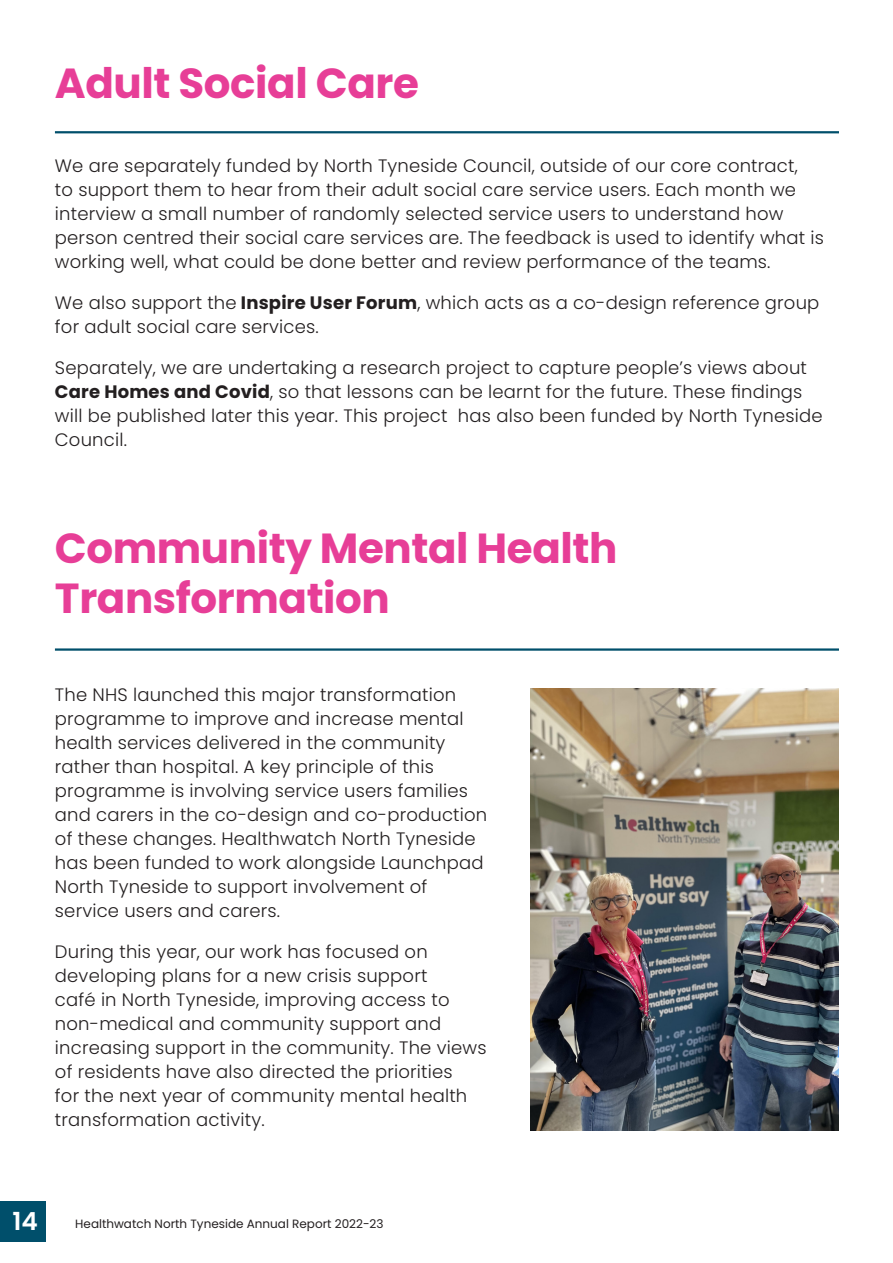
<style>
.page{position:relative;width:893px;height:1263px;background:#fff}
.page>*{position:absolute;margin:0;border:0;box-sizing:border-box;transform-origin:0 0}
.t1{font:700 42px/50.4px "Poppins";letter-spacing:-.01em;color:#e73e97}
.t2{font:600 24.9px "Poppins";color:#fff}
.t3{font:300 18px/24px "Poppins";letter-spacing:.01em;color:#231f20}
.t4{font:12px "Poppins";color:#231f20}
.s1{font-weight:700}
</style>
<div class="page">
<div style="left:0;top:1201px;width:45px;height:40px;background:#004f6b"></div>
<hr style="left:55px;top:131px;width:784px;height:2px;background:#004f6b">
<hr style="left:55px;top:648px;width:784px;height:3px;background:#004f6b">
<img style="left:530px;top:689px;width:309px;height:441px">
<h1 class="t1" style="left:55px;top:58px;width:365px">Adult Social Care</h1>
<p class="t3" style="left:55px;top:154px;width:770px">We are separately funded by North Tyneside Council, outside of our core contract,<br>to support them to hear from their adult social care service users. Each month we interview a small number of randomly selected service users to understand how person centred their social care services are. The feedback is used to identify what is working well, what could be done better and review performance of the teams.</p>
<p class="t3" style="left:55px;top:291px;width:766px">We also support the <span class="s1">Inspire User Forum</span>, which acts as a co-design reference group for adult social care services.</p>
<p class="t3" style="left:55px;top:356px;width:769px">Separately, we are undertaking a research project to capture people’s views about <span class="s1">Care Homes and Covid</span>, so that lessons can be learnt for the future. These findings will be published later this year. This project has also been funded by North Tyneside Council.</p>
<h1 class="t1" style="left:55px;top:523px;width:564px">Community Mental Health<br>Transformation</h1>
<p class="t3" style="left:55px;top:683px;width:434px">The NHS launched this major transformation programme to improve and increase mental health services delivered in the community rather than hospital. A key principle of this programme is involving service users families and carers in the co-design and co-production of these changes. Healthwatch North Tyneside has been funded to work alongside Launchpad North Tyneside to support involvement of service users and carers.</p>
<p class="t3" style="left:55px;top:940px;width:433px">During this year, our work has focused on developing plans for a new crisis support<br>café in North Tyneside, improving access to non-medical and community support and increasing support in the community. The views of residents have also directed the priorities<br>for the next year of community mental health transformation activity.</p>
<h2 class="t2" style="left:13px;top:1207px;width:27px">14</h2>
<p class="t4" style="left:75px;top:1216px;width:310px">Healthwatch North Tyneside Annual Report 2022-23</p>
</div>
